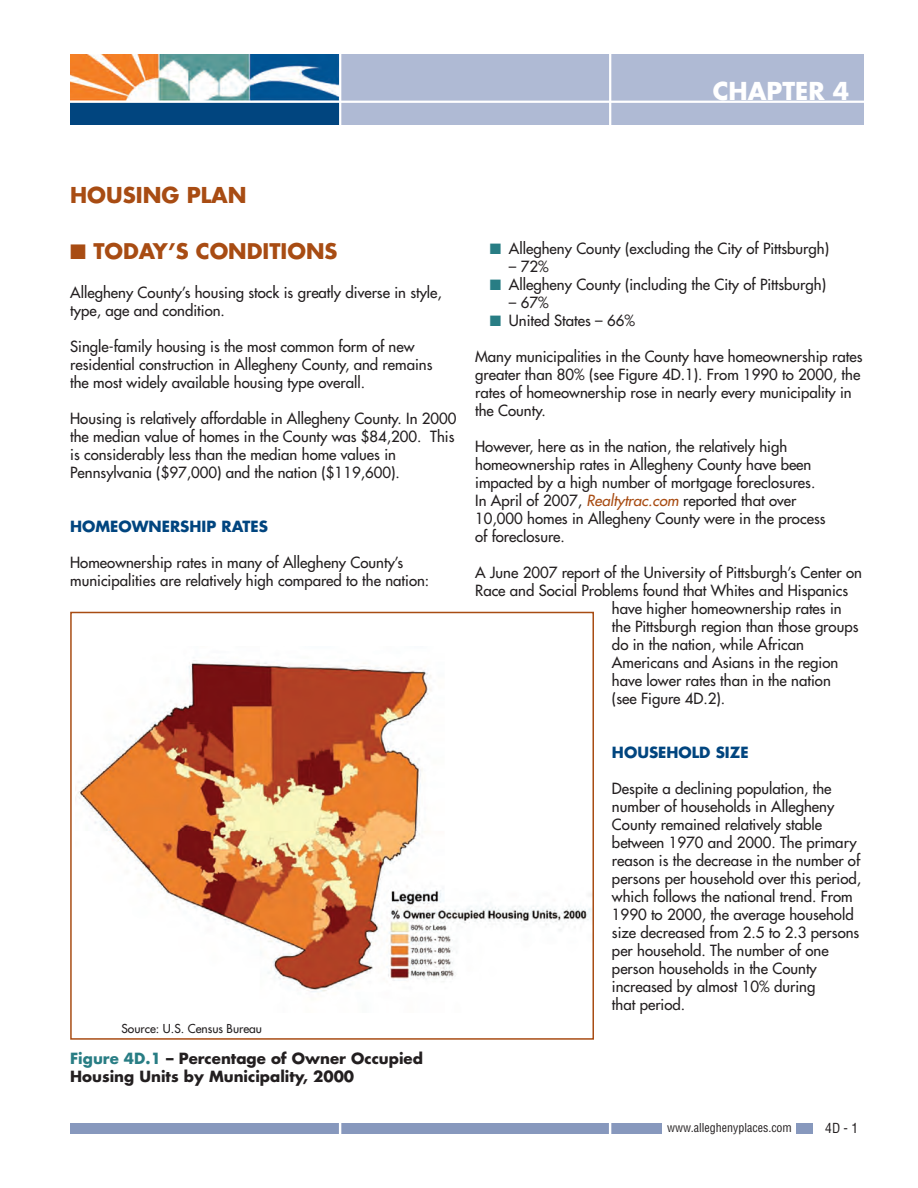
<style>
.page{position:relative;width:918px;height:1188px;background:#fff}
.page>*{position:absolute;margin:0;border:0;box-sizing:border-box;transform-origin:0 0}
.t1{font:700 24px "Futura";color:#fff}
.t2{font:700 21.3px "Futura";color:#a84c13}
.t3{font:700 21px "Futura Std";color:#a84c13}
.t4{font:500 15px/18px "Futura Std";color:#231f20}
.t5{font:700 15px/18px "Futura Std";color:#231f20}
.t6{font:700 15px "Futura Std";color:#01457f}
.t7{font:condensed 13.5px "Helvetica";color:#231f20}
.t8{font:condensed 12px "Helvetica";color:#231f20}
.t9{font:500 12px "Futura Std";color:#231f20}
.s1{color:#287d84}
.s2{font-style:italic;color:#a84c13}
</style>
<div class="page">
<div style="left:70px;top:101px;width:270px;height:24px;background:#01457f"></div>
<div style="left:340px;top:54px;width:524px;height:71px;background:#afbad4"></div>
<img style="left:70px;top:54px;width:269px;height:47px">
<div style="left:70px;top:1124px;width:592px;height:10px;background:#8798bd"></div>
<hr style="left:609px;top:52px;width:2px;height:75px;background:#fff">
<svg style="left:339px;top:1124px;width:2px;height:10px"></svg>
<div style="left:796px;top:1124px;width:17px;height:10px;background:#8798bd"></div>
<hr style="left:339px;top:52px;width:2px;height:76px;background:#fff">
<hr style="left:67px;top:101px;width:814px;height:2px;background:#fff">
<svg style="left:609px;top:1124px;width:2px;height:10px"></svg>
<img style="left:78px;top:660px;width:513px;height:334px">
<div style="left:70px;top:612px;width:524px;height:428px;border:2px solid #a84c13"></div>
<h1 class="t1" style="left:713px;top:81px;width:138px">CHAPTER 4</h1>
<h2 class="t2" style="left:70px;top:185px;width:178px">HOUSING PLAN</h2>
<h3 class="t3" style="left:70px;top:242px;width:269px">■ TODAY’S CONDITIONS</h3>
<p class="t4" style="left:70px;top:284px;width:373px">Allegheny County’s housing stock is greatly diverse in style, type, age and condition.</p>
<p class="t4" style="left:70px;top:338px;width:364px">Single-family housing is the most common form of new residential construction in Allegheny County, and remains the most widely available housing type overall.</p>
<p class="t4" style="left:70px;top:410px;width:388px">Housing is relatively affordable in Allegheny County. In 2000 the median value of homes in the County was $84,200. This is considerably less than the median home values in Pennsylvania ($97,000) and the nation ($119,600).</p>
<p class="t6" style="left:70px;top:519px;width:199px">HOMEOWNERSHIP RATES</p>
<p class="t4" style="left:70px;top:554px;width:361px">Homeownership rates in many of Allegheny County’s municipalities are relatively high compared to the nation:</p>
<p class="t9" style="left:122px;top:1022px;width:142px">Source: U.S. Census Bureau</p>
<p class="t5" style="left:70px;top:1050px;width:354px"><span class="s1">Figure 4D.1</span> – Percentage of Owner Occupied<br>Housing Units by Municipality, 2000</p>
<p class="t4" style="left:490px;top:241px;width:341px"><span class="s1">■</span> Allegheny County (excluding the City of Pittsburgh)</p>
<p class="t4" style="left:509px;top:259px;width:41px">– 72%</p>
<p class="t4" style="left:490px;top:277px;width:338px"><span class="s1">■</span> Allegheny County (including the City of Pittsburgh)</p>
<p class="t4" style="left:509px;top:295px;width:41px">– 67%</p>
<p class="t4" style="left:490px;top:313px;width:147px"><span class="s1">■</span> United States – 66%</p>
<p class="t4" style="left:475px;top:349px;width:389px">Many municipalities in the County have homeownership rates greater than 80% (see Figure 4D.1). From 1990 to 2000, the rates of homeownership rose in nearly every municipality in the County.</p>
<p class="t4" style="left:475px;top:439px;width:352px">However, here as in the nation, the relatively high homeownership rates in Allegheny County have been impacted by a high number of mortgage foreclosures.<br>In April of 2007, <span class="s2">Realtytrac.com</span> reported that over 10,000 homes in Allegheny County were in the process of foreclosure.</p>
<p class="t4" style="left:475px;top:565px;width:388px">A June 2007 report of the University of Pittsburgh’s Center on</p>
<p class="t4" style="left:475px;top:583px;width:375px">Race and Social Problems found that Whites and Hispanics</p>
<p class="t4" style="left:612px;top:601px;width:231px">have higher homeownership rates in</p>
<p class="t4" style="left:612px;top:619px;width:248px">the Pittsburgh region than those groups</p>
<p class="t4" style="left:612px;top:637px;width:194px">do in the nation, while African</p>
<p class="t4" style="left:612px;top:655px;width:228px">Americans and Asians in the region</p>
<p class="t4" style="left:612px;top:673px;width:220px">have lower rates than in the nation</p>
<p class="t4" style="left:612px;top:691px;width:115px">(see Figure 4D.2).</p>
<p class="t6" style="left:612px;top:746px;width:138px">HOUSEHOLD SIZE</p>
<p class="t4" style="left:612px;top:781px;width:251px">Despite a declining population, the number of households in Allegheny County remained relatively stable between 1970 and 2000. The primary reason is the decrease in the number of persons per household over this period, which follows the national trend. From 1990 to 2000, the average household size decreased from 2.5 to 2.3 persons per household. The number of one person households in the County increased by almost 10% during<br>that period.</p>
<p class="t8" style="left:667px;top:1123px;width:126px">www.alleghenyplaces.com</p>
<p class="t7" style="left:825px;top:1123px;width:34px">4D-1</p>
</div>
